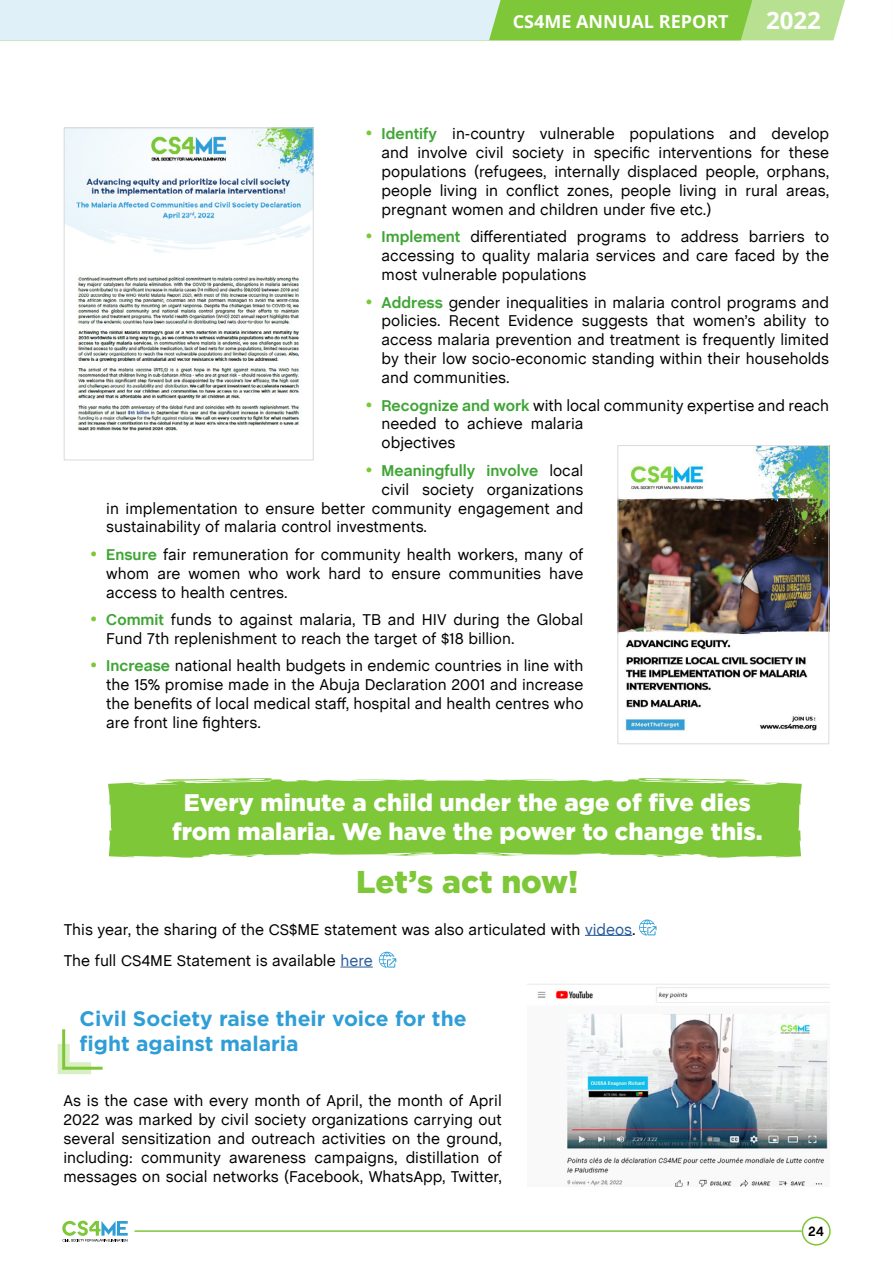
<style>
.page{position:relative;width:893px;height:1263px;background:#fff}
.page>*{position:absolute;margin:0;border:0;box-sizing:border-box;transform-origin:0 0}
.t1{font:900 31.5px "Gotham Pro";color:#7ec738}
.t2{font:900 24px/28.8px "Gotham Pro";color:#fff;text-align:center}
.t3{font:700 24px "Open Sans";color:#fff}
.t4{font:700 21px/25.2px "Gotham Pro";color:#2f9ed6}
.t5{font:700 18px "Open Sans";color:#fff}
.t6{font:15.75px/18.9px "Chalet";color:#000;text-align:justify}
.t7{font:700 15.75px "Chalet";color:#3fa535}
.t8{font:700 13.5px "Chalet";color:#000}
.s1{font-weight:700;font-size:19.5px;color:#7dc738}
.s2{font-weight:700;color:#3fa535}
.s3{font-size:19.5px;color:#7dc738}
.s4{font-weight:400;color:#000}
.s5{color:#275b9b}
</style>
<div class="page">
<svg style="left:0;top:0;width:845px;height:40px;background:#bee2b4"></svg>
<hr style="left:135px;top:1230px;width:667px;height:2px;background:#7ec738">
<svg style="left:62px;top:1221px;width:66px;height:20px"></svg>
<div style="left:802px;top:1216px;width:29px;height:29px;border:2px solid #7ec738;border-radius:50%"></div>
<svg style="left:108px;top:778px;width:694px;height:80px;background:#87cb47"></svg>
<img style="left:66px;top:130px;width:246px;height:302px">
<img style="left:619px;top:447px;width:208px;height:284px">
<div style="left:64px;top:128px;width:250px;height:332px;border:1px solid #dadada"></div>
<div style="left:617px;top:445px;width:212px;height:299px;border:1px solid #dadada"></div>
<hr style="left:585px;top:935px;width:47px;height:1px;background:#275b9b">
<hr style="left:340px;top:967px;width:33px;height:1px;background:#275b9b">
<svg style="left:639px;top:919px;width:18px;height:16px"></svg>
<svg style="left:379px;top:952px;width:17px;height:16px"></svg>
<svg style="left:57px;top:1029px;width:46px;height:46px"></svg>
<img style="left:528px;top:984px;width:301px;height:202px">
<p class="t5" style="left:513px;top:9px;width:217px">CS4ME ANNUAL REPORT</p>
<h2 class="t3" style="left:766px;top:4px;width:56px">2022</h2>
<p class="t6" style="left:382px;top:123px;width:449px;text-indent:-16px"><span class="s1">•</span> <span class="s2">Identify</span> in-country vulnerable populations and develop and involve civil society in specific interventions for these populations (refugees, internally displaced people, orphans, people living in conflict zones, people living in rural areas, pregnant women and children under five etc.)</p>
<p class="t6" style="left:382px;top:226px;width:449px;text-indent:-16px"><span class="s1">•</span> <span class="s2">Implement</span> differentiated programs to address barriers to accessing to quality malaria services and care faced by the most vulnerable populations</p>
<p class="t6" style="left:382px;top:291px;width:449px;text-indent:-16px"><span class="s1">•</span> <span class="s2">Address</span> gender inequalities in malaria control programs and policies. Recent Evidence suggests that women’s ability to access malaria prevention and treatment is frequently limited by their low socio-economic standing within their households and communities.</p>
<p class="t6" style="left:382px;top:394px;width:449px;text-align:left;text-indent:-16px"><span class="s1">•</span> <span class="s2">Recognize and work</span> with local community expertise and reach needed to achieve malaria<br>objectives</p>
<p class="t7" style="left:366px;top:461px;width:219px"><span class="s3">•</span> Meaningfully involve <span class="s4">local</span></p>
<p class="t6" style="left:382px;top:478px;width:203px">civil society organizations</p>
<p class="t6" style="left:106px;top:497px;width:479px">in implementation to ensure better community engagement and</p>
<p class="t6" style="left:106px;top:516px;width:322px">sustainability of malaria control investments.</p>
<p class="t6" style="left:106px;top:544px;width:479px;text-indent:-16px"><span class="s1">•</span> <span class="s2">Ensure</span> fair remuneration for community health workers, many of whom are women who work hard to ensure communities have access to health centres.</p>
<p class="t6" style="left:106px;top:609px;width:479px;text-indent:-16px"><span class="s1">•</span> <span class="s2">Commit</span> funds to against malaria, TB and HIV during the Global<br>Fund 7th replenishment to reach the target of $18 billion.</p>
<p class="t6" style="left:106px;top:655px;width:479px;text-indent:-16px"><span class="s1">•</span> <span class="s2">Increase</span> national health budgets in endemic countries in line with the 15% promise made in the Abuja Declaration 2001 and increase the benefits of local medical staff, hospital and health centres who are front line fighters.</p>
<h2 class="t2" style="left:172px;top:788px;width:592px">Every minute a child under the age of five dies from malaria. We have the power to change this.</h2>
<h1 class="t1" style="left:356px;top:863px;width:224px">Let’s act now!</h1>
<p class="t6" style="left:64px;top:912px;width:573px;line-height:31.7px">This year, the sharing of the CS$ME statement was also articulated with <span class="s5">videos</span>.<br>The full CS4ME Statement is available <span class="s5">here</span></p>
<h3 class="t4" style="left:80px;top:1005px;width:389px">Civil Society raise their voice for the fight against malaria</h3>
<p class="t6" style="left:63px;top:1090px;width:440px">As is the case with every month of April, the month of April 2022 was marked by civil society organizations carrying out several sensitization and outreach activities on the ground, including: community awareness campaigns, distillation of messages on social networks (Facebook, WhatsApp, Twitter,</p>
<p class="t8" style="left:808px;top:1223px;width:17px">24</p>
</div>
